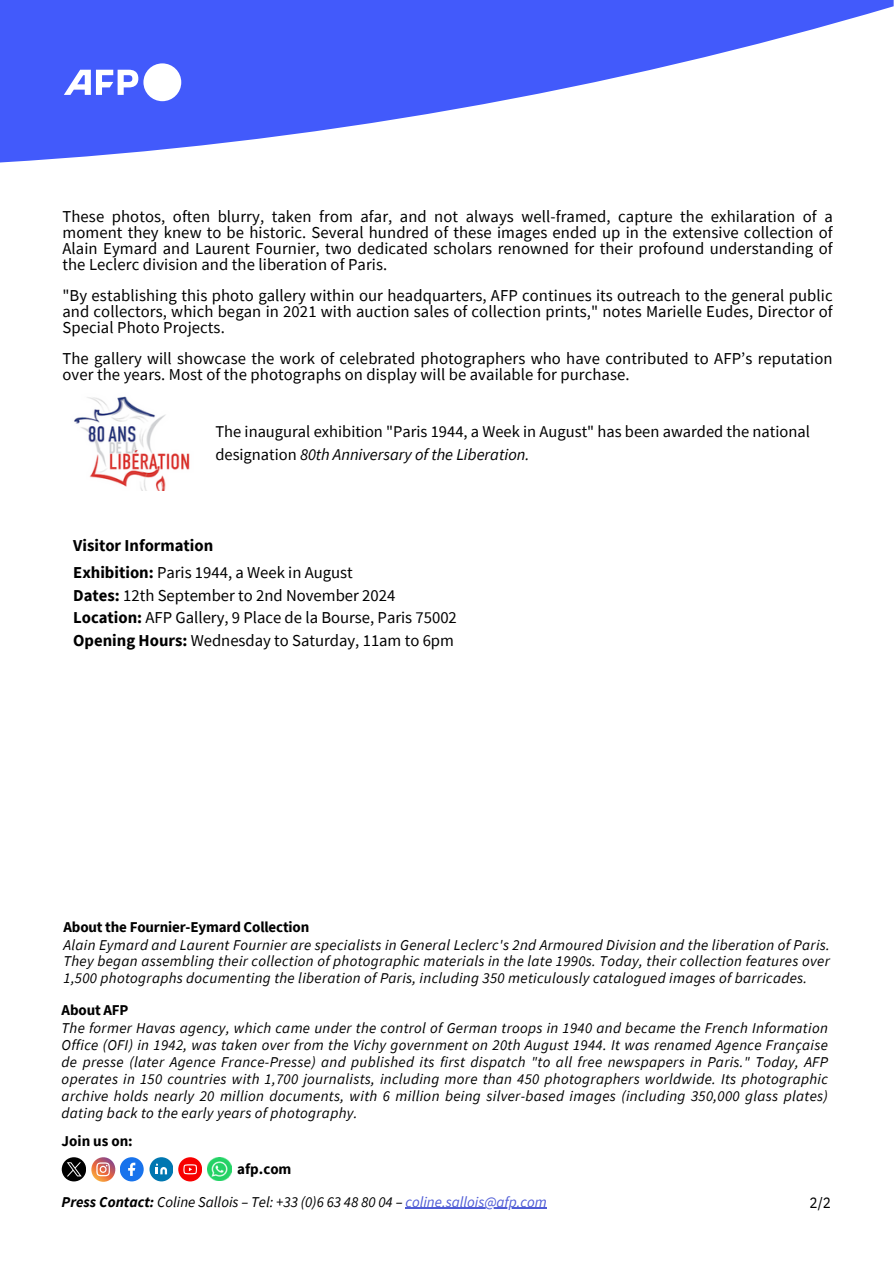
<style>
.page{position:relative;width:894px;height:1264px;background:#fff}
.page>*{position:absolute;margin:0;border:0;box-sizing:border-box;transform-origin:0 0}
.t1{font:16.65px/15.8px "Source Sans Pro";letter-spacing:.005em;color:#000;text-align:justify}
.t2{font:700 16.65px "Source Sans Pro";color:#000}
.t3{font:16.5px/22.5px "Source Sans Pro";color:#000}
.t4{font:italic 15px/17px "Source Sans Pro";letter-spacing:.02em;color:#000;text-align:justify}
.t5{font:italic 15px "Source Sans Pro";color:#000}
.t6{font:700 15px "Source Sans Pro";letter-spacing:-.01em;color:#000}
.t7{font:15px "IBM Plex Sans Cond";color:#000}
.s1{font-style:italic}
.s2{font-weight:700}
.s3{color:#4f5cd6}
</style>
<div class="page">
<svg style="left:0;top:0;width:893px;height:162px;fill:#425afb"></svg>
<svg style="left:64px;top:63px;width:117px;height:38px"></svg>
<img style="left:74px;top:396px;width:116px;height:95px">
<div style="left:120px;top:1157px;width:24px;height:24px;background:#1873ec;border-radius:50%"></div>
<svg style="left:128px;top:1162px;width:7px;height:13px"></svg>
<div style="left:149px;top:1157px;width:24px;height:24px;background:#0077b1;border-radius:50%"></div>
<svg style="left:156px;top:1163px;width:11px;height:11px"></svg>
<div style="left:178px;top:1157px;width:24px;height:24px;background:#f70000;border-radius:50%"></div>
<svg style="left:183px;top:1164px;width:14px;height:10px"></svg>
<img style="left:207px;top:1157px;width:24px;height:23px">
<svg style="left:62px;top:1157px;width:54px;height:24px"></svg>
<hr style="left:405px;top:1207px;width:141px;height:1px;background:#4f5cd6">
<p class="t1" style="left:62px;top:208px;width:771px">These photos, often blurry, taken from afar, and not always well-framed, capture the exhilaration of a moment they knew to be historic. Several hundred of these images ended up in the extensive collection of Alain Eymard and Laurent Fournier, two dedicated scholars renowned for their profound understanding of the Leclerc division and the liberation of Paris.</p>
<p class="t1" style="left:62px;top:287px;width:771px">"By establishing this photo gallery within our headquarters, AFP continues its outreach to the general public and collectors, which began in 2021 with auction sales of collection prints," notes Marielle Eudes, Director of Special Photo Projects.</p>
<h1 class="t1" style="left:62px;top:350px;width:771px">The gallery will showcase the work of celebrated photographers who have contributed to AFP’s reputation over the years. Most of the photographs on display will be available for purchase.</h1>
<p class="t3" style="left:215px;top:420px;width:596px">The inaugural exhibition "Paris 1944, a Week in August" has been awarded the national designation <span class="s1">80th Anniversary of the Liberation.</span></p>
<p class="t2" style="left:73px;top:535px;width:141px">Visitor Information</p>
<p class="t1" style="left:73px;top:564px;width:281px"><span class="s2">Exhibition:</span> Paris 1944, a Week in August</p>
<p class="t1" style="left:73px;top:587px;width:323px"><span class="s2">Dates:</span> 12th September to 2nd November 2024</p>
<p class="t1" style="left:73px;top:609px;width:385px"><span class="s2">Location:</span> AFP Gallery, 9 Place de la Bourse, Paris 75002</p>
<p class="t1" style="left:73px;top:632px;width:382px"><span class="s2">Opening Hours:</span> Wednesday to Saturday, 11am to 6pm</p>
<p class="t6" style="left:63px;top:916px;width:247px">About the Fournier-Eymard Collection</p>
<p class="t4" style="left:63px;top:935px;width:767px">Alain Eymard and Laurent Fournier are specialists in General Leclerc's 2nd Armoured Division and the liberation of Paris.<br>They began assembling their collection of photographic materials in the late 1990s. Today, their collection features over 1,500 photographs documenting the liberation of Paris, including 350 meticulously catalogued images of barricades.</p>
<p class="t6" style="left:62px;top:1000px;width:68px">About AFP</p>
<p class="t4" style="left:62px;top:1019px;width:767px">The former Havas agency, which came under the control of German troops in 1940 and became the French Information Office (OFI) in 1942, was taken over from the Vichy government on 20th August 1944. It was renamed Agence Française de presse (later Agence France-Presse) and published its first dispatch "to all free newspapers in Paris." Today, AFP operates in 150 countries with 1,700 journalists, including more than 450 photographers worldwide. Its photographic archive holds nearly 20 million documents, with 6 million being silver-based images (including 350,000 glass plates) dating back to the early years of photography.</p>
<p class="t6" style="left:62px;top:1130px;width:73px">Join us on:</p>
<p class="t6" style="left:237px;top:1159px;width:56px">afp.com</p>
<h1 class="t5" style="left:62px;top:1191px;width:486px"><span class="s2">Press Contact:</span> Coline Sallois – Tel: +33 (0)6 63 48 80 04 – <span class="s3">coline.sallois@afp.com</span></h1>
<p class="t7" style="left:809px;top:1192px;width:23px">2/2</p>
</div>
